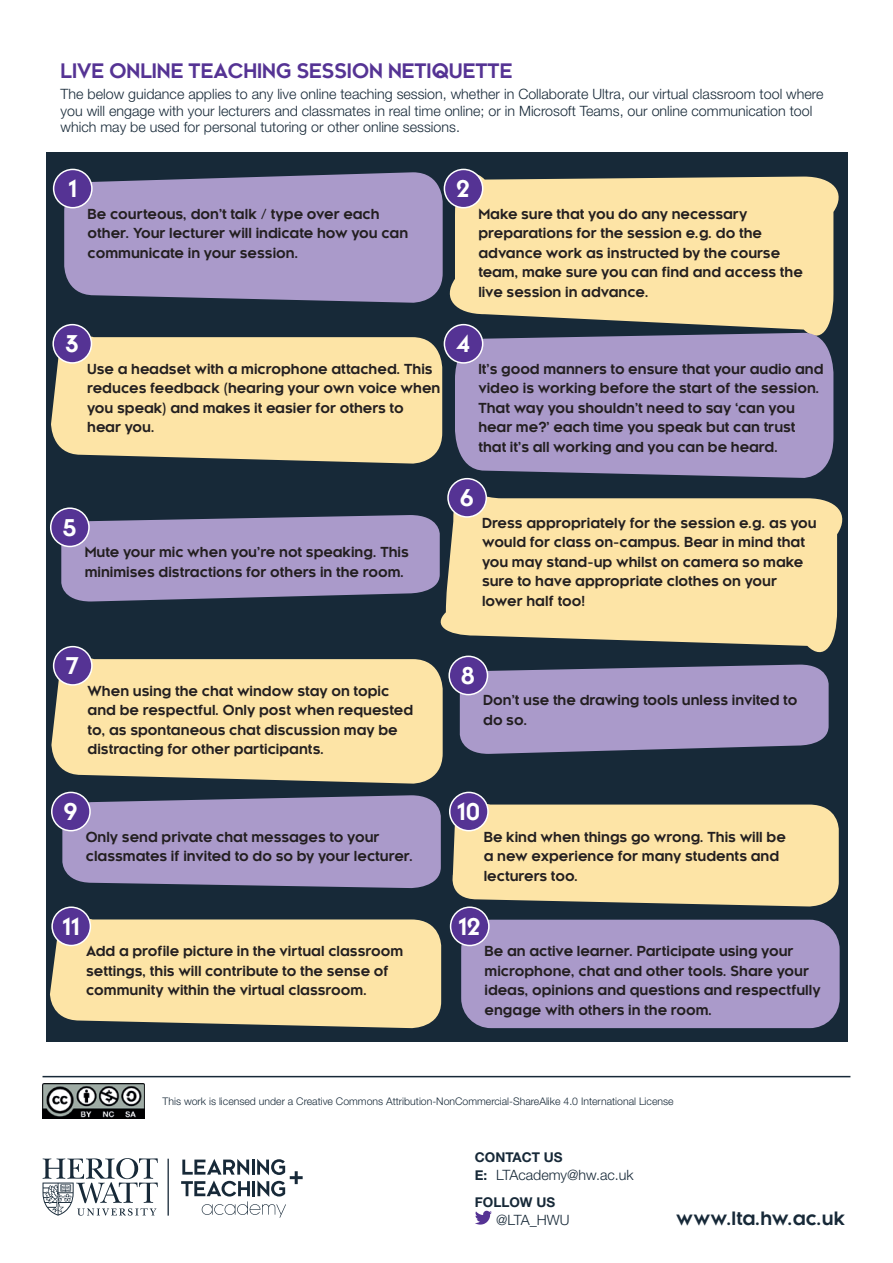
<style>
.page{position:relative;width:893px;height:1263px;background:#fff}
.page>*{position:absolute;margin:0;border:0;box-sizing:border-box;transform-origin:0 0}
.t1{font:700 22.5px "Kessel 105";color:#fff}
.Cap_heading_purple{font:700 19.5px "Kessel 105";color:#553394}
.t2{font:700 18px "Kessel 105";color:#172938}
.Body_Text{font:300 14.25px/16.5px "Helvetica Neue LT Std";color:#172938}
.t3{font:700 13.5px/19.5px "Kessel 105";color:#231f20}
.t4{font:700 13.5px "Helvetica Neue LT Std";color:#172938}
.t5{font:300 10.5px "Helvetica Neue LT Std";color:#172938}
.s1{font-weight:700;font-size:13.5px}
</style>
<div class="page">
<div style="left:47px;top:152px;width:801px;height:889px;background:#172938"></div>
<svg style="left:64px;top:172px;width:378px;height:131px;background:#9e91be"></svg>
<div style="left:54px;top:169px;width:38px;height:39px;background:#553394;border-radius:50%"></div>
<div style="left:53px;top:169px;width:40px;height:39px;border:2px solid #fff;border-radius:50%"></div>
<svg style="left:442px;top:168px;width:397px;height:177px;fill:#fde4a6"></svg>
<div style="left:444px;top:169px;width:39px;height:39px;background:#553394;border-radius:50%"></div>
<div style="left:444px;top:169px;width:39px;height:39px;border:2px solid #fff;border-radius:50%"></div>
<svg style="left:51px;top:326px;width:391px;height:138px;background:#dfcb97"></svg>
<div style="left:53px;top:325px;width:38px;height:38px;background:#553394;border-radius:50%"></div>
<div style="left:52px;top:324px;width:40px;height:40px;border:2px solid #fff;border-radius:50%"></div>
<div style="left:455px;top:333px;width:378px;height:140px;background:#aa9aca"></div>
<div style="left:444px;top:325px;width:39px;height:38px;background:#553394;border-radius:50%"></div>
<div style="left:444px;top:324px;width:39px;height:40px;border:2px solid #fff;border-radius:50%"></div>
<svg style="left:440px;top:473px;width:403px;height:189px;fill:#fde4a6"></svg>
<div style="left:448px;top:479px;width:38px;height:38px;background:#553394;border-radius:50%"></div>
<div style="left:447px;top:478px;width:40px;height:40px;border:2px solid #fff;border-radius:50%"></div>
<svg style="left:61px;top:515px;width:379px;height:86px;background:#9d90bd"></svg>
<div style="left:51px;top:508px;width:38px;height:38px;background:#553394;border-radius:50%"></div>
<div style="left:50px;top:507px;width:40px;height:40px;border:2px solid #fff;border-radius:50%"></div>
<svg style="left:51px;top:648px;width:392px;height:136px;background:#decb97"></svg>
<div style="left:54px;top:647px;width:38px;height:38px;background:#553394;border-radius:50%"></div>
<div style="left:53px;top:646px;width:40px;height:40px;border:2px solid #fff;border-radius:50%"></div>
<svg style="left:460px;top:665px;width:369px;height:89px;background:#9d90bd"></svg>
<div style="left:449px;top:656px;width:38px;height:39px;background:#553394;border-radius:50%"></div>
<div style="left:448px;top:656px;width:40px;height:39px;border:2px solid #fff;border-radius:50%"></div>
<svg style="left:62px;top:795px;width:379px;height:93px;background:#9e91be"></svg>
<div style="left:52px;top:792px;width:38px;height:39px;background:#553394;border-radius:50%"></div>
<div style="left:51px;top:792px;width:40px;height:39px;border:2px solid #fff;border-radius:50%"></div>
<svg style="left:449px;top:796px;width:390px;height:110px;background:#dfcc98"></svg>
<div style="left:450px;top:792px;width:38px;height:39px;background:#553394;border-radius:50%"></div>
<div style="left:449px;top:792px;width:40px;height:39px;border:2px solid #fff;border-radius:50%"></div>
<svg style="left:50px;top:910px;width:391px;height:118px;background:#e0cc98"></svg>
<div style="left:52px;top:907px;width:38px;height:38px;background:#553394;border-radius:50%"></div>
<div style="left:51px;top:906px;width:40px;height:40px;border:2px solid #fff;border-radius:50%"></div>
<div style="left:461px;top:920px;width:379px;height:108px;background:#aa9aca;border-radius:30px"></div>
<div style="left:451px;top:907px;width:38px;height:38px;background:#553394;border-radius:50%"></div>
<div style="left:450px;top:906px;width:40px;height:40px;border:2px solid #fff;border-radius:50%"></div>
<svg style="left:475px;top:1211px;width:17px;height:13px"></svg>
<svg style="left:42px;top:1158px;width:116px;height:58px"></svg>
<hr style="left:168px;top:1159px;width:1px;height:56px;background:#172938">
<svg style="left:181px;top:1159px;width:122px;height:58px"></svg>
<hr style="left:43px;top:1076px;width:807px;height:1px;background:#172938">
<img style="left:43px;top:1083px;width:101px;height:36px">
<p class="Cap_heading_purple" style="left:61px;top:60px;width:453px">LIVE ONLINE TEACHING SESSION NETIQUETTE</p>
<p class="Body_Text" style="left:61px;top:86px;width:764px">The below guidance applies to any live online teaching session, whether in Collaborate Ultra, our virtual classroom tool where you will engage with your lecturers and classmates in real time online; or in Microsoft Teams, our online communication tool which may be used for personal tutoring or other online sessions.</p>
<p class="t1" style="left:68px;top:176px;width:10px">1</p>
<p class="t1" style="left:456px;top:176px;width:15px">2</p>
<p class="t3" style="left:88px;top:204px;width:322px">Be courteous, don’t talk / type over each other. Your lecturer will indicate how you can communicate in your session.</p>
<p class="t3" style="left:478px;top:204px;width:326px">Make sure that you do any necessary preparations for the session e.g. do the advance work as instructed by the course team, make sure you can find and access the live session in advance.</p>
<p class="t1" style="left:65px;top:331px;width:15px">3</p>
<p class="t1" style="left:456px;top:331px;width:16px">4</p>
<p class="t3" style="left:87px;top:359px;width:355px">Use a headset with a microphone attached. This reduces feedback (hearing your own voice when you speak) and makes it easier for others to hear you.</p>
<p class="t3" style="left:478px;top:359px;width:347px">It’s good manners to ensure that your audio and video is working before the start of the session.<br>That way you shouldn’t need to say ‘can you hear me?’ each time you speak but can trust that it’s all working and you can be heard.</p>
<p class="t1" style="left:460px;top:485px;width:16px">6</p>
<p class="t1" style="left:62px;top:515px;width:16px">5</p>
<p class="t3" style="left:85px;top:543px;width:326px">Mute your mic when you’re not speaking. This minimises distractions for others in the room.</p>
<p class="t3" style="left:482px;top:513px;width:336px">Dress appropriately for the session e.g. as you would for class on-campus. Bear in mind that you may stand-up whilst on camera so make sure to have appropriate clothes on your lower half too!</p>
<p class="t1" style="left:66px;top:653px;width:15px">7</p>
<p class="t3" style="left:88px;top:681px;width:327px">When using the chat window stay on topic and be respectful. Only post when requested to, as spontaneous chat discussion may be distracting for other participants.</p>
<p class="t1" style="left:63px;top:799px;width:16px">9</p>
<p class="t3" style="left:86px;top:827px;width:329px">Only send private chat messages to your classmates if invited to do so by your lecturer.</p>
<p class="t1" style="left:62px;top:914px;width:19px">11</p>
<p class="t3" style="left:86px;top:942px;width:319px">Add a profile picture in the virtual classroom settings, this will contribute to the sense of community within the virtual classroom.</p>
<p class="t1" style="left:461px;top:663px;width:16px">8</p>
<p class="t3" style="left:483px;top:691px;width:316px">Don’t use the drawing tools unless invited to do so.</p>
<p class="t1" style="left:457px;top:799px;width:25px">10</p>
<p class="t3" style="left:484px;top:827px;width:304px">Be kind when things go wrong. This will be a new experience for many students and lecturers too.</p>
<p class="t1" style="left:458px;top:914px;width:24px">12</p>
<p class="t3" style="left:485px;top:942px;width:338px">Be an active learner. Participate using your microphone, chat and other tools. Share your ideas, opinions and questions and respectfully engage with others in the room.</p>
<p class="t5" style="left:163px;top:1094px;width:512px">This work is licensed under a Creative Commons Attribution-NonCommercial-ShareAlike 4.0 International License</p>
<p class="t4" style="left:475px;top:1149px;width:89px">CONTACT US</p>
<p class="Body_Text" style="left:475px;top:1166px;width:160px"><span class="s1">E:</span> LTAcademy@hw.ac.uk</p>
<p class="t4" style="left:475px;top:1193px;width:82px">FOLLOW US</p>
<p class="Body_Text" style="left:496px;top:1211px;width:75px">@LTA_HWU</p>
<p class="t2" style="left:676px;top:1209px;width:170px">www.lta.hw.ac.uk</p>
</div>
